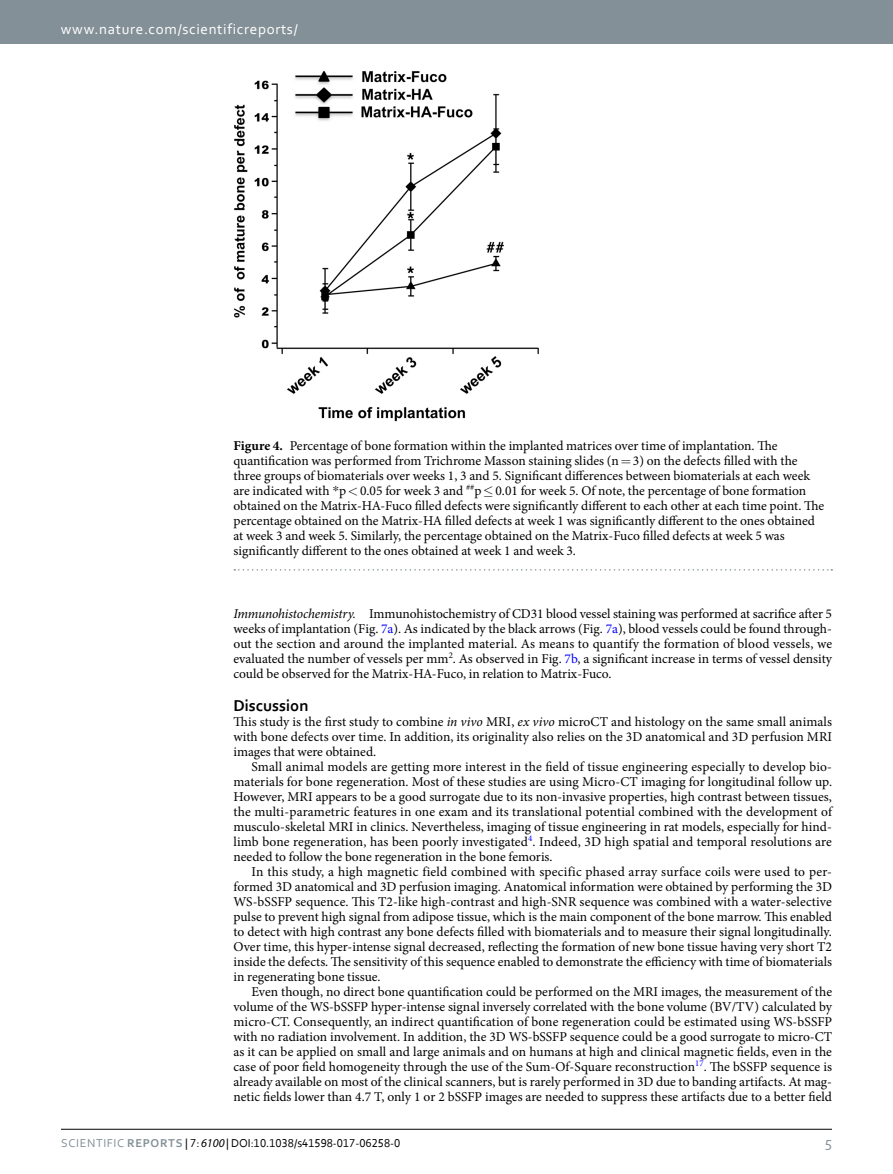
<style>
.page{position:relative;width:893px;height:1174px;background:#fff}
.page>*{position:absolute;margin:0;border:0;box-sizing:border-box;transform-origin:0 0}
.t1{font:700 16.5px "Corbel";color:#000}
.t2{font:15px "Corbel 2";letter-spacing:.045em;color:#fff}
.t3{font:15px "Corbel 2";color:#839097}
.t4{font:13.5px/15px "Minion Pro";color:#000;text-align:justify}
.t5{font:12px "Corbel";color:#000}
.s1{font-weight:700}
.s2{font-family:"STIX General"}
.s3{font-style:italic}
.s4{color:#00f}
.s5{font-family:"Corbel 2";color:#839097}
.s6{font-family:"Corbel Bold 2";color:#839097}
.s7{font-family:"Myriad Pro";font-style:italic}
</style>
<div class="page">
<div style="left:0;top:0;width:893px;height:43px;background:#839097"></div>
<hr style="left:61px;top:1129px;width:771px;height:1px;background:#000">
<img style="left:234px;top:70px;width:305px;height:352px">
<svg style="left:234px;top:569px;width:598px;height:1px"></svg>
<p class="t2" style="left:61px;top:19px;width:238px">www.nature.com/scientificreports/</p>
<p class="t4" style="left:233px;top:438px;width:592px;text-align:left"><span class="s1">Figure 4.</span> Percentage of bone formation within the implanted matrices over time of implantation. The quantification was performed from Trichrome Masson staining slides (n 3) on the defects filled with the three groups of biomaterials over weeks 1, 3 and 5. Significant differences between biomaterials at each week are indicated with <span class="s2">*</span>p 0.05 for week 3 and <sup>##</sup>p≤0.01 for week 5. Of note, the percentage of bone formation obtained on the Matrix-HA-Fuco filled defects were significantly different to each other at each time point. The percentage obtained on the Matrix-HA filled defects at week 1 was significantly different to the ones obtained at week 3 and week 5. Similarly, the percentage obtained on the Matrix-Fuco filled defects at week 5 was significantly different to the ones obtained at week 1 and week 3.</p>
<p class="t4" style="left:233px;top:606px;width:600px"><span class="s3">Immunohistochemistry.</span> Immunohistochemistry of CD31 blood vessel staining was performed at sacrifice after 5 weeks of implantation (Fig. <span class="s4">7a</span>). As indicated by the black arrows (Fig. <span class="s4">7a</span>), blood vessels could be found through&shy;out the section and around the implanted material. As means to quantify the formation of blood vessels, we evaluated the number of vessels per mm<sup>2</sup>. As observed in Fig. <span class="s4">7b</span>, a significant increase in terms of vessel density could be observed for the Matrix-HA-Fuco, in relation to Matrix-Fuco.</p>
<p class="t1" style="left:233px;top:695px;width:77px">Discussion</p>
<p class="t4" style="left:233px;top:714px;width:600px">This study is the first study to combine <span class="s3">in vivo</span> MRI, <span class="s3">ex vivo</span> microCT and histology on the same small animals with bone defects over time. In addition, its originality also relies on the 3D anatomical and 3D perfusion MRI images that were obtained.</p>
<p class="t4" style="left:233px;top:759px;width:600px;text-indent:18px">Small animal models are getting more interest in the field of tissue engineering especially to develop bio&shy;materials for bone regeneration. Most of these studies are using Micro-CT imaging for longitudinal follow up.<br>However, MRI appears to be a good surrogate due to its non-invasive properties, high contrast between tissues, the multi-parametric features in one exam and its translational potential combined with the development of musculo-skeletal MRI in clinics. Nevertheless, imaging of tissue engineering in rat models, especially for hind&shy;limb bone regeneration, has been poorly investigated<sup>4</sup>. Indeed, 3D high spatial and temporal resolutions are needed to follow the bone regeneration in the bone femoris.</p>
<p class="t4" style="left:233px;top:864px;width:600px;text-indent:18px">In this study, a high magnetic field combined with specific phased array surface coils were used to per&shy;formed 3D anatomical and 3D perfusion imaging. Anatomical information were obtained by performing the 3D WS-bSSFP sequence. This T2-like high-contrast and high-SNR sequence was combined with a water-selective pulse to prevent high signal from adipose tissue, which is the main component of the bone marrow. This enabled to detect with high contrast any bone defects filled with biomaterials and to measure their signal longitudinally.<br>Over time, this hyper-intense signal decreased, reflecting the formation of new bone tissue having very short T2 inside the defects. The sensitivity of this sequence enabled to demonstrate the efficiency with time of biomaterials in regenerating bone tissue.</p>
<p class="t4" style="left:233px;top:984px;width:600px;text-indent:18px">Even though, no direct bone quantification could be performed on the MRI images, the measurement of the volume of the WS-bSSFP hyper-intense signal inversely correlated with the bone volume (BV/TV) calculated by micro-CT. Consequently, an indirect quantification of bone regeneration could be estimated using WS-bSSFP with no radiation involvement. In addition, the 3D WS-bSSFP sequence could be a good surrogate to micro-CT as it can be applied on small and large animals and on humans at high and clinical magnetic fields, even in the case of poor field homogeneity through the use of the Sum-Of-Square reconstruction<sup>17</sup>. The bSSFP sequence is already available on most of the clinical scanners, but is rarely performed in 3D due to banding artifacts. At mag&shy;netic fields lower than 4.7 T, only 1 or 2 bSSFP images are needed to suppress these artifacts due to a better field</p>
<p class="t5" style="left:61px;top:1135px;width:341px"><span class="s5">Scientific</span> <span class="s6">REPORTS</span> | 7: <span class="s7">6100</span> | DOI:10.1038/s41598-017-06258-0</p>
<p class="t3" style="left:825px;top:1132px;width:9px">5</p>
</div>
